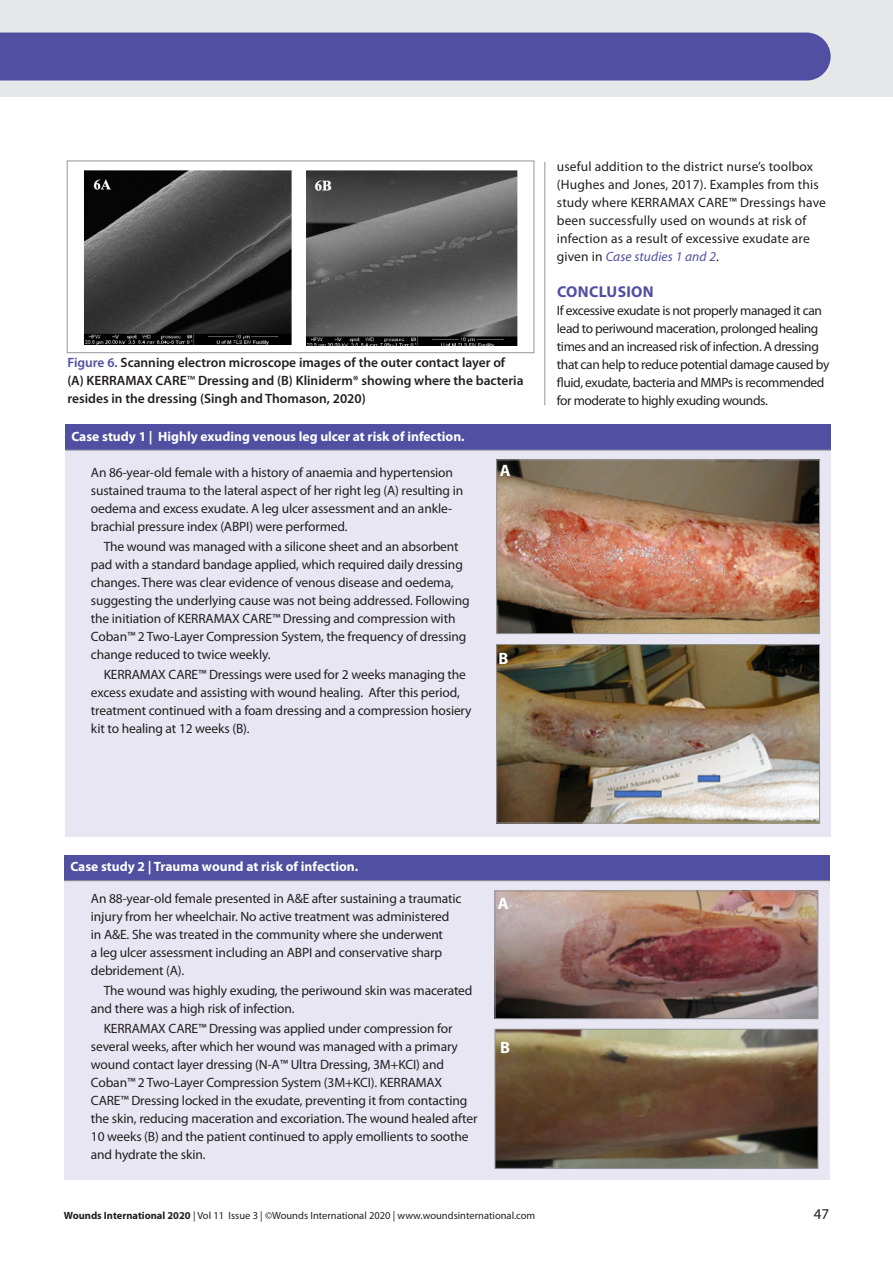
<style>
.page{position:relative;width:893px;height:1263px;background:#fff}
.page>*{position:absolute;margin:0;border:0;box-sizing:border-box;transform-origin:0 0}
.A-HEAD_CROSS_HEAD{font:700 16.5px "Myriad Pro";color:#fff}
.A-HEAD_CROSS_HEAD-2{font:700 15.75px "Myriad Pro";letter-spacing:.02em;color:#504fa1}
.BODY_INDENT{font:15px "Myriad Pro";color:#231f20}
.BOX_text{font:13.5px/18px "Myriad Pro";letter-spacing:-.01em;color:#231f20}
.BODY_INDENT-2{font:13.5px/18px "Myriad Pro";letter-spacing:-.03em;color:#231f20}
.BODY_INDENT-3{font:13.5px/18px "Myriad Pro";letter-spacing:.01em;color:#231f20}
.FIGURE_CAPTION{font:600 13.5px/18px "Myriad Pro";color:#231f20}
.TABLE_HEAD{font:700 13.5px "Myriad Pro";color:#fff}
.BODY_INDENT-4{font:10.5px "Myriad Pro";color:#231f20}
.s1{color:#504fa1}
.s2{font-weight:400}
.s3{font-style:italic;color:#504fa1}
.s4{font-weight:700}
</style>
<div class="page">
<div style="left:0;top:0;width:893px;height:97px;background:#e6e7e9"></div>
<div style="left:0;top:33px;width:831px;height:48px;background:#504fa1"></div>
<hr style="left:545px;top:162px;width:1px;height:243px;background:#939598">
<div style="left:67px;top:161px;width:467px;height:192px;border:1px solid #939598"></div>
<img style="left:83px;top:170px;width:208px;height:175px">
<img style="left:306px;top:170px;width:212px;height:175px">
<div style="left:64px;top:855px;width:766px;height:26px;background:#504fa1"></div>
<div style="left:64px;top:881px;width:766px;height:298px;background:#e7e6f2"></div>
<hr style="left:64px;top:880px;width:766px;height:1px;background:#939598">
<img style="left:497px;top:893px;width:319px;height:124px">
<div style="left:495px;top:891px;width:323px;height:128px;border:1px solid #939598"></div>
<img style="left:497px;top:1031px;width:319px;height:135px">
<div style="left:495px;top:1029px;width:323px;height:139px;border:1px solid #939598"></div>
<div style="left:65px;top:425px;width:766px;height:25px;background:#504fa1"></div>
<div style="left:65px;top:450px;width:766px;height:386px;background:#e7e6f2"></div>
<hr style="left:65px;top:450px;width:766px;height:1px;background:#939598">
<img style="left:498px;top:462px;width:320px;height:170px">
<div style="left:496px;top:460px;width:324px;height:174px;border:1px solid #939598"></div>
<img style="left:499px;top:646px;width:319px;height:175px">
<div style="left:497px;top:644px;width:323px;height:179px;border:1px solid #939598"></div>
<p class="FIGURE_CAPTION" style="left:67px;top:353px;width:458px"><span class="s1">Figure 6.</span> Scanning electron microscope images of the outer contact layer of (A) KERRAMAX CARE<span class="s2">™</span> Dressing and (B) Kliniderm® showing where the bacteria resides in the dressing (Singh and Thomason, 2020)</p>
<p class="TABLE_HEAD" style="left:71px;top:427px;width:395px">Case study 1 | Highly exuding venous leg ulcer at risk of infection.</p>
<p class="BOX_text" style="left:91px;top:463px;width:374px">An 86-year-old female with a history of anaemia and hypertension sustained trauma to the lateral aspect of her right leg (A) resulting in oedema and excess exudate. A leg ulcer assessment and an ankle&shy;brachial pressure index (ABPI) were performed.</p>
<p class="BOX_text" style="left:91px;top:537px;width:380px;text-indent:13px">The wound was managed with a silicone sheet and an absorbent pad with a standard bandage applied, which required daily dressing changes. There was clear evidence of venous disease and oedema, suggesting the underlying cause was not being addressed. Following the initiation of KERRAMAX CARE™ Dressing and compression with Coban™ 2 Two-Layer Compression System, the frequency of dressing change reduced to twice weekly.</p>
<p class="BOX_text" style="left:91px;top:665px;width:382px;text-indent:13px">KERRAMAX CARE™ Dressings were used for 2 weeks managing the excess exudate and assisting with wound healing. After this period, treatment continued with a foam dressing and a compression hosiery kit to healing at 12 weeks (B).</p>
<p class="A-HEAD_CROSS_HEAD" style="left:500px;top:459px;width:12px">A</p>
<p class="A-HEAD_CROSS_HEAD" style="left:498px;top:648px;width:11px">B</p>
<p class="BODY_INDENT-3" style="left:557px;top:157px;width:271px">useful addition to the district nurse’s toolbox (Hughes and Jones, 2017). Examples from this study where KERRAMAX CARE™ Dressings have been successfully used on wounds at risk of infection as a result of excessive exudate are given in <span class="s3">Case studies 1 and 2</span>.</p>
<p class="A-HEAD_CROSS_HEAD-2" style="left:557px;top:281px;width:98px">CONCLUSION</p>
<p class="BODY_INDENT-2" style="left:557px;top:301px;width:274px">If excessive exudate is not properly managed it can lead to periwound maceration, prolonged healing times and an increased risk of infection. A dressing that can help to reduce potential damage caused by fluid, exudate, bacteria and MMPs is recommended for moderate to highly exuding wounds.</p>
<p class="TABLE_HEAD" style="left:70px;top:858px;width:289px">Case study 2 | Trauma wound at risk of infection.</p>
<p class="BOX_text" style="left:91px;top:889px;width:372px">An 88-year-old female presented in A&amp;E after sustaining a traumatic injury from her wheelchair. No active treatment was administered in A&amp;E. She was treated in the community where she underwent<br>a leg ulcer assessment including an ABPI and conservative sharp debridement (A).</p>
<p class="BOX_text" style="left:91px;top:981px;width:383px;text-indent:13px">The wound was highly exuding, the periwound skin was macerated and there was a high risk of infection.</p>
<p class="BOX_text" style="left:91px;top:1019px;width:388px;text-indent:13px">KERRAMAX CARE™ Dressing was applied under compression for several weeks, after which her wound was managed with a primary wound contact layer dressing (N-A™ Ultra Dressing, 3M+KCI) and Coban™ 2 Two-Layer Compression System (3M+KCI). KERRAMAX CARE™ Dressing locked in the exudate, preventing it from contacting the skin, reducing maceration and excoriation. The wound healed after 10 weeks (B) and the patient continued to apply emollients to soothe and hydrate the skin.</p>
<p class="A-HEAD_CROSS_HEAD" style="left:498px;top:892px;width:12px">A</p>
<p class="A-HEAD_CROSS_HEAD" style="left:500px;top:1036px;width:11px">B</p>
<p class="BODY_INDENT-4" style="left:64px;top:1208px;width:473px"><span class="s4">Wounds International 2020</span> | Vol 11 Issue 3 | ©Wounds International 2020 | www.woundsinternational.com</p>
<p class="BODY_INDENT" style="left:814px;top:1204px;width:17px">47</p>
</div>
